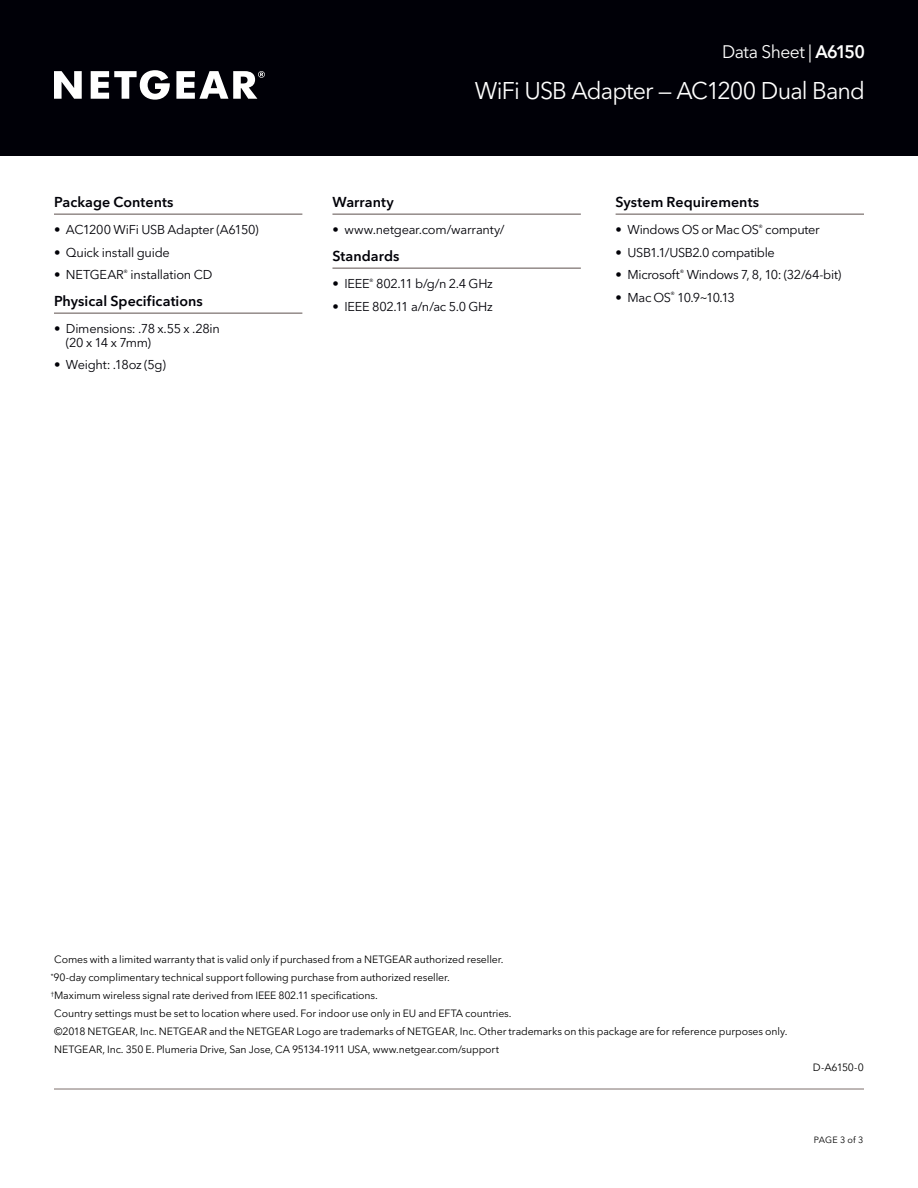
<style>
.page{position:relative;width:918px;height:1188px;background:#fff}
.page>*{position:absolute;margin:0;border:0;box-sizing:border-box;transform-origin:0 0}
.t1{font:24px "Avenir Next LT Pro";letter-spacing:-.04em;color:#fff}
.t2{font:18px "Avenir Next LT Pro";letter-spacing:-.03em;color:#fff}
.t3{font:600 14.25px "Avenir Next LT Pro";letter-spacing:.005em;color:#000007}
.t4{font:12.75px/14.2px "Avenir Next LT Pro";letter-spacing:-.02em;color:#000007}
.t5{font:12.75px "Avenir Next LT Pro";letter-spacing:-.055em;color:#000007}
.t6{font:10.5px "Avenir Next LT Pro";letter-spacing:-.01em;color:#000}
.t7{font:9px "Avenir Next LT Pro";letter-spacing:.015em;color:#000}
.s1{font-weight:600}
</style>
<div class="page">
<div style="left:0;top:0;width:918px;height:156px;background:#000007"></div>
<svg style="left:54px;top:70px;width:211px;height:30px"></svg>
<hr style="left:54px;top:1089px;width:810px;height:1px;background:#7d706d">
<hr style="left:54px;top:214px;width:248px;height:1px;background:#5e514e">
<hr style="left:54px;top:313px;width:248px;height:1px;background:#5e514e">
<hr style="left:332px;top:214px;width:249px;height:1px;background:#5e514e">
<hr style="left:332px;top:268px;width:249px;height:1px;background:#5e514e">
<hr style="left:616px;top:214px;width:248px;height:1px;background:#5e514e">
<h2 class="t2" style="left:722px;top:41px;width:144px">Data Sheet | <span class="s1">A6150</span></h2>
<h3 class="t3" style="left:54px;top:193px;width:121px">Package Contents</h3>
<p class="t4" style="left:54px;top:222px;width:206px">• AC1200 WiFi USB Adapter (A6150)</p>
<p class="t4" style="left:54px;top:245px;width:117px">• Quick install guide</p>
<p class="t4" style="left:54px;top:267px;width:160px">• NETGEAR<sup>®</sup> installation CD</p>
<h3 class="t3" style="left:54px;top:292px;width:150px">Physical Specifications</h3>
<p class="t4" style="left:66px;top:321px;width:155px;text-indent:-12px">• Dimensions: .78 x.55 x .28in (20 x 14 x 7mm)</p>
<p class="t4" style="left:54px;top:357px;width:113px">• Weight: .18oz (5g)</p>
<h1 class="t1" style="left:475px;top:76px;width:392px">WiFi USB Adapter — AC1200 Dual Band</h1>
<h3 class="t3" style="left:332px;top:193px;width:63px">Warranty</h3>
<p class="t4" style="left:332px;top:222px;width:174px">• www.netgear.com/warranty/</p>
<h3 class="t3" style="left:332px;top:247px;width:69px">Standards</h3>
<p class="t4" style="left:332px;top:276px;width:162px">• IEEE<sup>®</sup> 802.11 b/g/n 2.4 GHz</p>
<p class="t4" style="left:332px;top:299px;width:162px">• IEEE 802.11 a/n/ac 5.0 GHz</p>
<h3 class="t3" style="left:616px;top:193px;width:145px">System Requirements</h3>
<p class="t4" style="left:616px;top:222px;width:206px">• Windows OS or Mac OS<sup>®</sup> computer</p>
<p class="t4" style="left:616px;top:245px;width:161px">• USB1.1/USB2.0 compatible</p>
<p class="t4" style="left:616px;top:267px;width:227px">• Microsoft<sup>®</sup> Windows 7, 8, 10: (32/64-bit)</p>
<p class="t5" style="left:616px;top:289px;width:121px">• Mac OS<sup>®</sup> 10.9~10.13</p>
<p class="t6" style="left:54px;top:953px;width:451px">Comes with a limited warranty that is valid only if purchased from a NETGEAR authorized reseller.</p>
<p class="t6" style="left:51px;top:971px;width:401px"><sup>*</sup>90-day complimentary technical support following purchase from authorized reseller.</p>
<p class="t6" style="left:51px;top:989px;width:329px"><sup>†</sup>Maximum wireless signal rate derived from IEEE 802.11 specifications.</p>
<p class="t6" style="left:54px;top:1007px;width:459px">Country settings must be set to location where used. For indoor use only in EU and EFTA countries.</p>
<p class="t6" style="left:54px;top:1025px;width:735px">©2018 NETGEAR, Inc. NETGEAR and the NETGEAR Logo are trademarks of NETGEAR, Inc. Other trademarks on this package are for reference purposes only.</p>
<p class="t6" style="left:54px;top:1043px;width:446px">NETGEAR, Inc. 350 E. Plumeria Drive, San Jose, CA 95134-1911 USA, www.netgear.com/support</p>
<p class="t6" style="left:813px;top:1061px;width:53px">D-A6150-0</p>
<p class="t7" style="left:814px;top:1134px;width:51px">PAGE 3 of 3</p>
</div>
